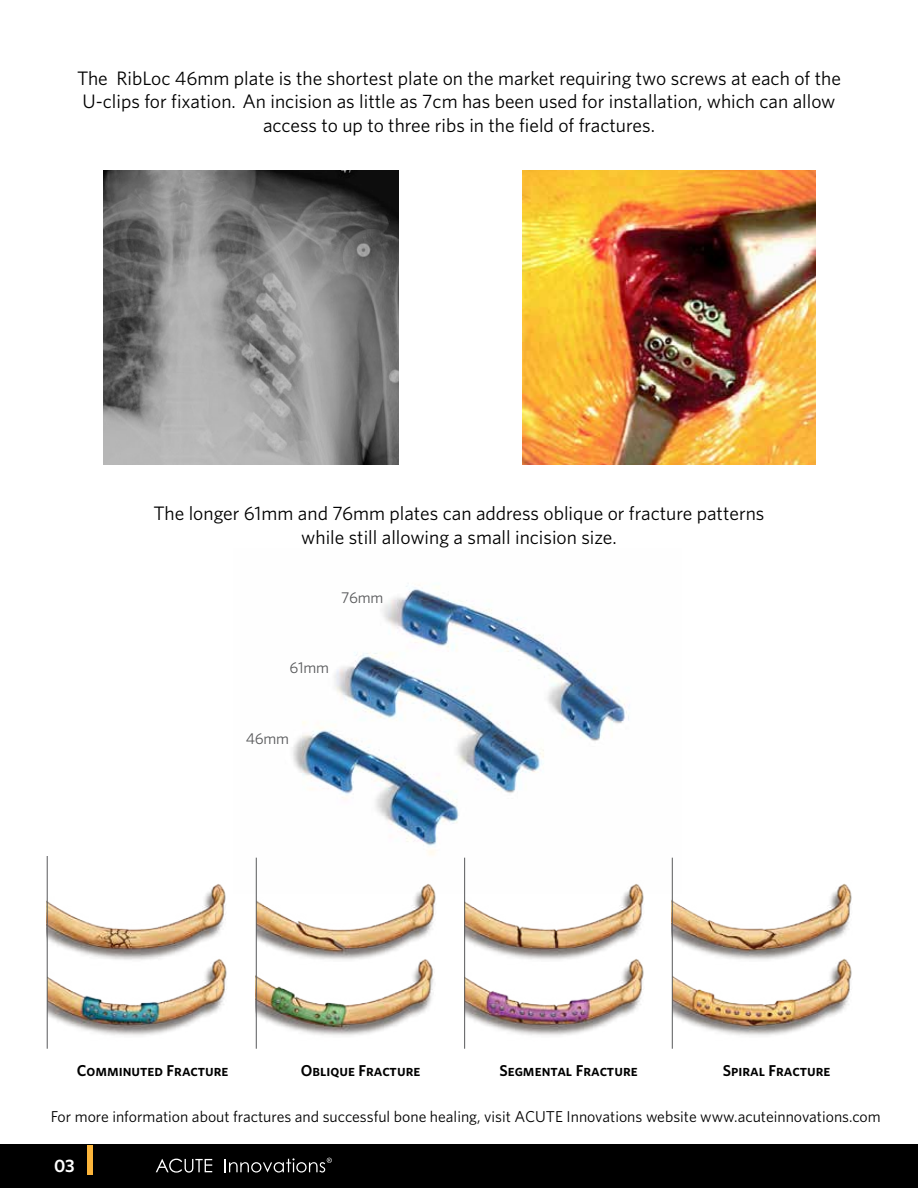
<style>
.page{position:relative;width:918px;height:1188px;background:#fff}
.page>*{position:absolute;margin:0;border:0;box-sizing:border-box;transform-origin:0 0}
.t1{font:19.5px/23.4px "Whitney";color:#000;text-align:center}
.t2{font:600 18px "Whitney";color:#fff}
.t3{font:15.75px "Whitney";color:#000}
.t4{font:15.75px "Whitney Semibold SC";color:#000}
.t5{font:15.75px "Whitney";letter-spacing:-.02em;color:#58595b}
</style>
<div class="page">
<img style="left:255px;top:585px;width:418px;height:308px">
<div style="left:0;top:1145px;width:918px;height:43px;background:#000"></div>
<div style="left:87px;top:1145px;width:5px;height:29px;background:#fcb53b"></div>
<svg style="left:156px;top:1159px;width:56px;height:14px"></svg>
<svg style="left:225px;top:1158px;width:107px;height:15px"></svg>
<img style="left:523px;top:170px;width:292px;height:295px">
<img style="left:48px;top:884px;width:178px;height:72px">
<img style="left:257px;top:881px;width:195px;height:75px">
<img style="left:465px;top:881px;width:195px;height:75px">
<img style="left:673px;top:883px;width:179px;height:73px">
<img style="left:48px;top:956px;width:179px;height:80px">
<img style="left:257px;top:956px;width:177px;height:80px">
<img style="left:465px;top:956px;width:179px;height:93px">
<img style="left:673px;top:956px;width:179px;height:80px">
<hr style="left:47px;top:856px;width:1px;height:193px;background:#58595b">
<hr style="left:256px;top:858px;width:1px;height:191px;background:#58595b">
<hr style="left:464px;top:858px;width:1px;height:191px;background:#58595b">
<hr style="left:672px;top:858px;width:1px;height:191px;background:#58595b">
<img style="left:104px;top:170px;width:295px;height:295px">
<p class="t1" style="left:77px;top:66px;width:765px">The RibLoc 46mm plate is the shortest plate on the market requiring two screws at each of the<br>U-clips for fixation. An incision as little as 7cm has been used for installation, which can allow access to up to three ribs in the field of fractures.</p>
<p class="t1" style="left:154px;top:502px;width:612px">The longer 61mm and 76mm plates can address oblique or fracture patterns while still allowing a small incision size.</p>
<p class="t5" style="left:341px;top:588px;width:44px">76mm</p>
<p class="t5" style="left:289px;top:658px;width:41px">61mm</p>
<p class="t5" style="left:246px;top:729px;width:45px">46mm</p>
<p class="t4" style="left:77px;top:1061px;width:153px">Comminuted Fracture</p>
<p class="t4" style="left:301px;top:1061px;width:121px">Oblique Fracture</p>
<p class="t4" style="left:499px;top:1061px;width:140px">Segmental Fracture</p>
<p class="t4" style="left:723px;top:1061px;width:109px">Spiral Fracture</p>
<p class="t3" style="left:51px;top:1107px;width:832px">For more information about fractures and successful bone healing, visit ACUTE Innovations website www.acuteinnovations.com</p>
<p class="t2" style="left:54px;top:1155px;width:22px">03</p>
</div>
